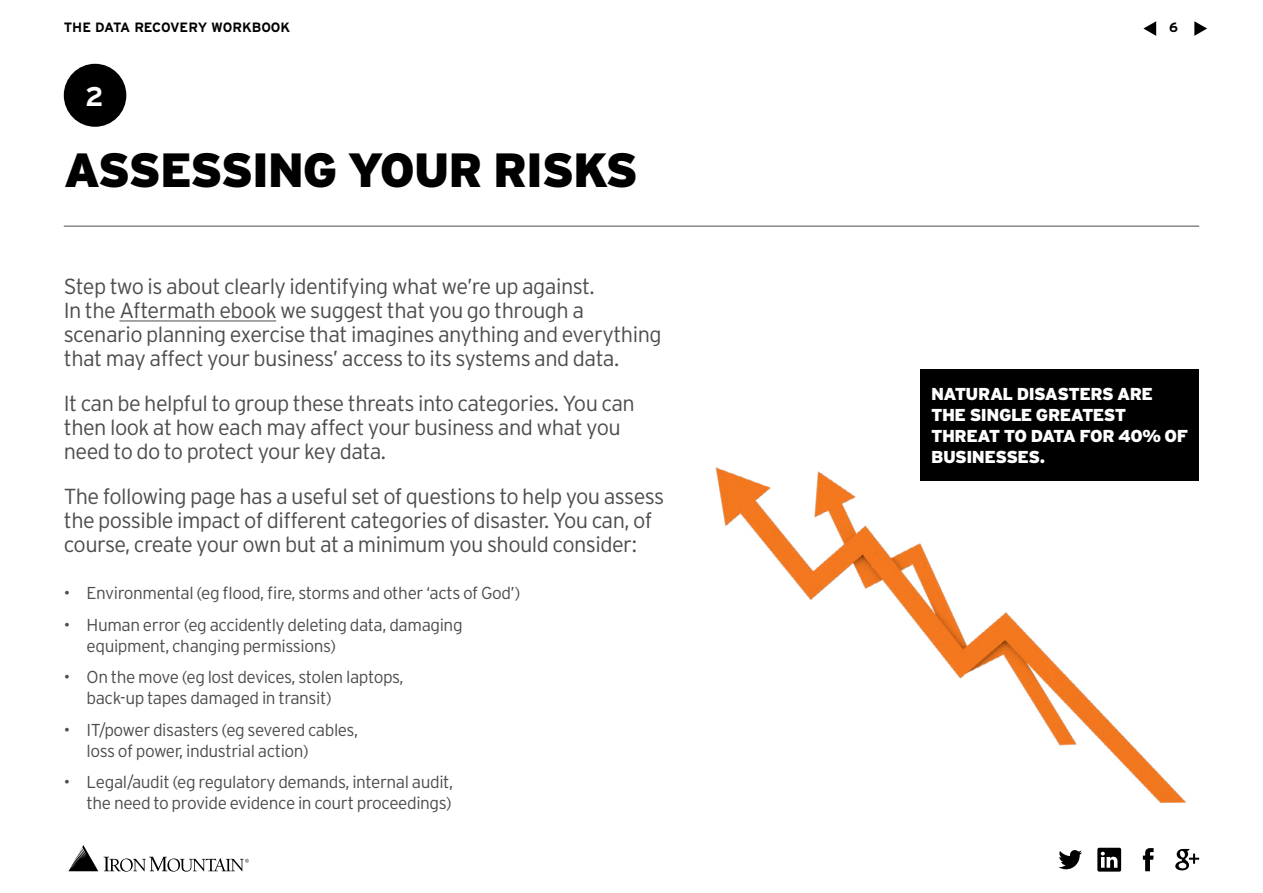
<style>
.page{position:relative;width:1263px;height:893px;background:#fff}
.page>*{position:absolute;margin:0;border:0;box-sizing:border-box;transform-origin:0 0}
.t1{font:900 48px "Interstate";letter-spacing:-.025em;color:#000}
.t2{font:700 27px "Interstate";color:#fff}
.t3{font:300 21.75px/24px "Interstate";letter-spacing:-.025em;color:#4d4d4f}
.t4{font:300 17.25px/21px "Interstate";letter-spacing:-.025em;color:#4d4d4f}
.t5{font:900 17.25px/21px "Interstate";letter-spacing:-.035em;color:#fff}
.t6{font:700 13.5px "Interstate";color:#000}
</style>
<div class="page">
<hr style="left:64px;top:226px;width:1135px;height:1px;background:#4d4d4f">
<svg style="left:1194px;top:21px;width:13px;height:15px"></svg>
<svg style="left:1143px;top:21px;width:13px;height:15px"></svg>
<svg style="left:69px;top:845px;width:29px;height:26px"></svg>
<svg style="left:104px;top:857px;width:145px;height:15px"></svg>
<img style="left:715px;top:369px;width:485px;height:503px">
<hr style="left:119px;top:321px;width:157px;height:1px;background:#4d4d4f">
<div style="left:64px;top:64px;width:62px;height:63px;background:#000;border-radius:50%"></div>
<div style="left:920px;top:370px;width:279px;height:111px;background:#000"></div>
<p class="t6" style="left:64px;top:20px;width:228px">THE DATA RECOVERY WORKBOOK</p>
<p class="t6" style="left:1169px;top:20px;width:10px">6</p>
<p class="t2" style="left:85px;top:82px;width:20px">2</p>
<h1 class="t1" style="left:64px;top:143px;width:576px">ASSESSING YOUR RISKS</h1>
<p class="t3" style="left:64px;top:274px;width:599px">Step two is about clearly identifying what we’re up against.<br>In the Aftermath ebook we suggest that you go through a scenario planning exercise that imagines anything and everything that may affect your business’ access to its systems and data.</p>
<p class="t3" style="left:64px;top:391px;width:572px">It can be helpful to group these threats into categories. You can then look at how each may affect your business and what you need to do to protect your key data.</p>
<p class="t3" style="left:64px;top:484px;width:602px">The following page has a useful set of questions to help you assess the possible impact of different categories of disaster. You can, of course, create your own but at a minimum you should consider:</p>
<p class="t4" style="left:64px;top:583px;width:458px">• Environmental (eg flood, fire, storms and other ‘acts of God’)</p>
<p class="t4" style="left:87px;top:614px;width:377px;text-indent:-23px">• Human error (eg accidently deleting data, damaging equipment, changing permissions)</p>
<p class="t4" style="left:87px;top:667px;width:318px;text-indent:-23px">• On the move (eg lost devices, stolen laptops, back-up tapes damaged in transit)</p>
<p class="t4" style="left:87px;top:719px;width:273px;text-indent:-23px">• IT/power disasters (eg severed cables, loss of power, industrial action)</p>
<p class="t4" style="left:64px;top:772px;width:391px;text-align:right">• Legal/audit (eg regulatory demands, internal audit, the need to provide evidence in court proceedings)</p>
<p class="t5" style="left:931px;top:383px;width:258px">NATURAL DISASTERS ARE<br>THE SINGLE GREATEST<br>THREAT TO DATA FOR 40% OF<br>BUSINESSES.</p>
</div>
